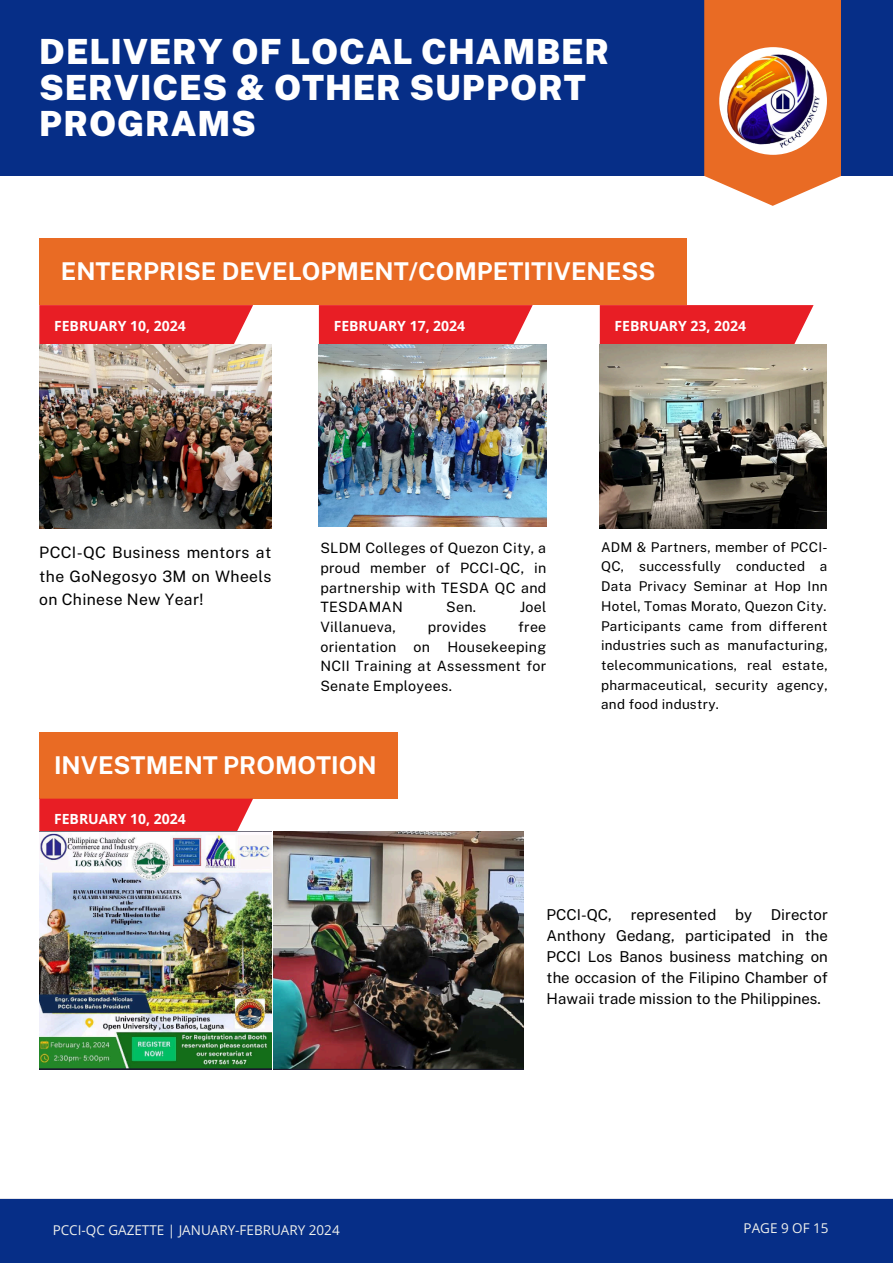
<style>
.page{position:relative;width:893px;height:1263px;background:#fff}
.page>*{position:absolute;margin:0;border:0;box-sizing:border-box;transform-origin:0 0}
.t1{font:900 34.65px/36px "Public Sans";letter-spacing:.025em;color:#fff}
.t2{font:700 24.53px "Public Sans";color:#fff}
.t3{font:15.75px/23.1px "Public Sans";letter-spacing:.02em;color:#000;text-align:justify}
.t4{font:15px/20.9px "Public Sans";color:#000;text-align:justify}
.t5{font:14.25px/19.6px "Public Sans";letter-spacing:.02em;color:#000;text-align:justify}
.t6{font:700 13.95px "Open Sans";color:#fff}
.t7{font:13.5px/19.6px "Public Sans";letter-spacing:.02em;color:#000;text-align:justify}
.t8{font:13.5px "Open Sans";color:#f0f1ec}
</style>
<div class="page">
<div style="left:0;top:0;width:893px;height:175px;background:#062e87"></div>
<svg style="left:704px;top:0;width:137px;height:206px;background:#ea7b3d"></svg>
<div style="left:719px;top:47px;width:107px;height:108px;background:#fff;border-radius:50%"></div>
<img style="left:727px;top:54px;width:92px;height:93px">
<div style="left:0;top:1199px;width:893px;height:64px;background:#062e87"></div>
<div style="left:39px;top:238px;width:647px;height:67px;background:#e96b24"></div>
<svg style="left:600px;top:305px;width:213px;height:40px;background:#e72a30"></svg>
<svg style="left:39px;top:305px;width:214px;height:40px;background:#e82c32"></svg>
<svg style="left:319px;top:305px;width:214px;height:40px;background:#e72b32"></svg>
<img style="left:39px;top:345px;width:233px;height:184px">
<img style="left:319px;top:345px;width:228px;height:181px">
<img style="left:600px;top:345px;width:226px;height:184px">
<div style="left:39px;top:732px;width:359px;height:66px;background:#e96b24"></div>
<div style="left:39px;top:799px;width:214px;height:32px;background:#e81e25"></div>
<img style="left:39px;top:831px;width:484px;height:239px">
<p class="t1" style="left:39px;top:33px;width:571px">DELIVERY OF LOCAL CHAMBER<br>SERVICES &amp; OTHER SUPPORT<br>PROGRAMS</p>
<p class="t2" style="left:61px;top:257px;width:596px">ENTERPRISE DEVELOPMENT/COMPETITIVENESS</p>
<h4 class="t6" style="left:614px;top:316px;width:133px">FEBRUARY 23, 2024</h4>
<p class="t6" style="left:54px;top:316px;width:133px">FEBRUARY 10, 2024</p>
<h4 class="t6" style="left:334px;top:316px;width:133px">FEBRUARY 17, 2024</h4>
<p class="t3" style="left:39px;top:541px;width:234px">PCCI-QC Business mentors at the GoNegosyo 3M on Wheels on Chinese New Year!</p>
<p class="t5" style="left:320px;top:538px;width:227px">SLDM Colleges of Quezon City, a proud member of PCCI-QC, in partnership with TESDA QC and TESDAMAN</p>
<p class="t5" style="left:446px;top:597px;width:31px">Sen.</p>
<p class="t5" style="left:519px;top:597px;width:28px">Joel</p>
<p class="t5" style="left:320px;top:617px;width:77px">Villanueva,</p>
<p class="t5" style="left:428px;top:617px;width:60px">provides</p>
<p class="t5" style="left:320px;top:617px;width:227px;text-indent:198px">free orientation on Housekeeping NCII Training at Assessment for Senate Employees.</p>
<h2 class="t2" style="left:54px;top:751px;width:324px">INVESTMENT PROMOTION</h2>
<p class="t6" style="left:54px;top:809px;width:133px">FEBRUARY 10, 2024</p>
<h4 class="t7" style="left:601px;top:537px;width:228px">ADM &amp; Partners, member of PCCI-QC, successfully conducted a Data Privacy Seminar at Hop Inn Hotel, Tomas Morato, Quezon City.</h4>
<p class="t7" style="left:601px;top:616px;width:228px">Participants came from different industries such as manufacturing, telecommunications, real estate, pharmaceutical, security agency, and food industry.</p>
<p class="t4" style="left:546px;top:904px;width:67px">PCCI-QC,</p>
<p class="t4" style="left:631px;top:904px;width:87px">represented</p>
<p class="t4" style="left:735px;top:904px;width:18px">by</p>
<p class="t4" style="left:546px;top:904px;width:283px;text-indent:224px">Director Anthony Gedang, participated in the PCCI Los Banos business matching on the occasion of the Filipino Chamber of Hawaii trade mission to the Philippines.</p>
<h1 class="t8" style="left:53px;top:1221px;width:288px">PCCI-QC GAZETTE | JANUARY-FEBRUARY 2024</h1>
<h2 class="t8" style="left:743px;top:1218px;width:87px">PAGE 9 OF 15</h2>
</div>
